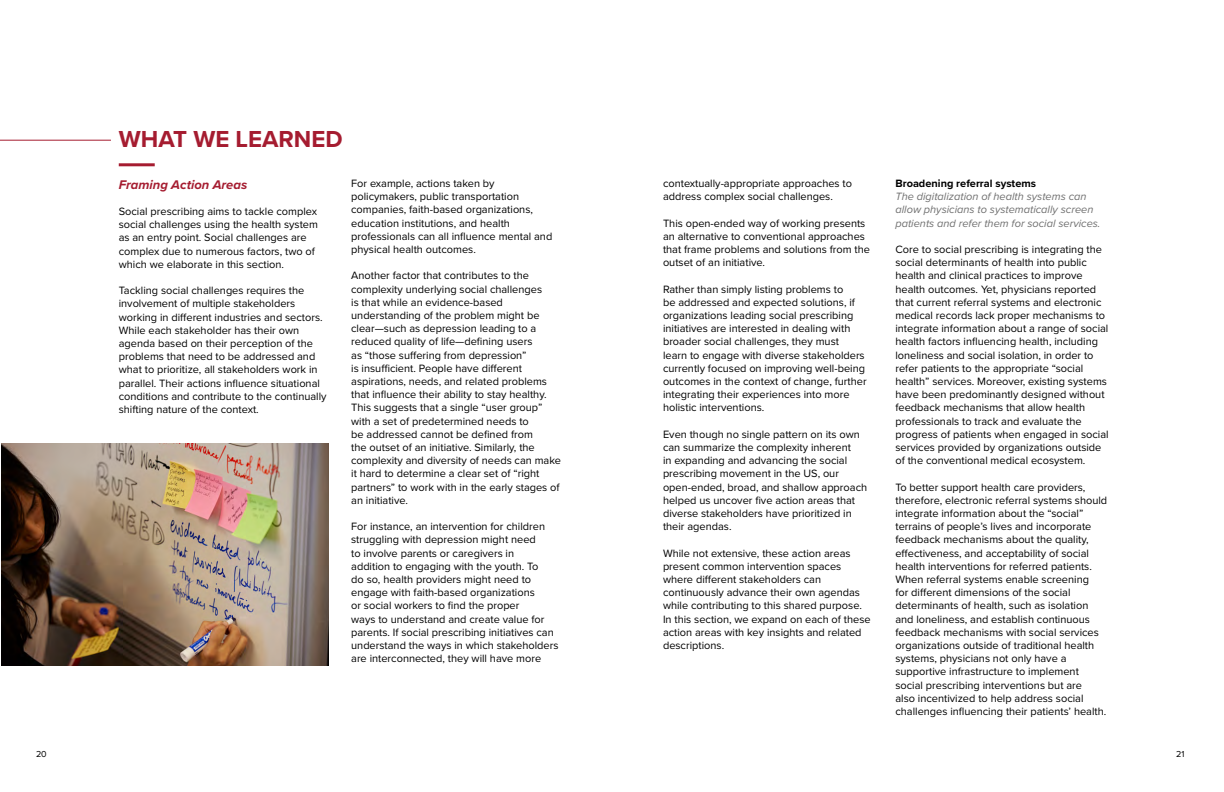
<style>
.page{position:relative;width:1224px;height:792px;background:#fff}
.page>*{position:absolute;margin:0;border:0;box-sizing:border-box;transform-origin:0 0}
.t1{font:700 24px "Proxima Nova";color:#a51c30}
.t2{font:italic 700 13px "Proxima Nova";color:#a51c30}
.t3{font:11px/13.2px "Proxima Nova";color:#000}
.t4{font:italic 11px/13.2px "Proxima Nova";color:#6f6f6f}
.t5{font:700 11px "Proxima Nova";color:#000}
.t6{font:9px "Proxima Nova";color:#000}
</style>
<div class="page">
<img style="left:1px;top:443px;width:328px;height:222px">
<hr style="left:0;top:140px;width:111px;height:1px;background:#a51c30">
<hr style="left:119px;top:163px;width:36px;height:3px;background:#a51c30">
<h1 class="t1" style="left:119px;top:121px;width:225px">WHAT WE LEARNED</h1>
<p class="t2" style="left:119px;top:175px;width:130px">Framing Action Areas</p>
<p class="t3" style="left:119px;top:204px;width:201px">Social prescribing aims to tackle complex social challenges using the health system as an entry point. Social challenges are complex due to numerous factors, two of which we elaborate in this section.</p>
<p class="t3" style="left:119px;top:283px;width:209px">Tackling social challenges requires the involvement of multiple stakeholders working in different industries and sectors.<br>While each stakeholder has their own agenda based on their perception of the problems that need to be addressed and what to prioritize, all stakeholders work in parallel. Their actions influence situational conditions and contribute to the continually shifting nature of the context.</p>
<p class="t3" style="left:351px;top:176px;width:203px">For example, actions taken by policymakers, public transportation companies, faith-based organizations, education institutions, and health professionals can all influence mental and physical health outcomes.</p>
<p class="t3" style="left:351px;top:269px;width:211px">Another factor that contributes to the complexity underlying social challenges<br>is that while an evidence-based understanding of the problem might be clear—such as depression leading to a reduced quality of life—defining users<br>as “those suffering from depression”<br>is insufficient. People have different aspirations, needs, and related problems that influence their ability to stay healthy.<br>This suggests that a single “user group” with a set of predetermined needs to<br>be addressed cannot be defined from<br>the outset of an initiative. Similarly, the complexity and diversity of needs can make it hard to determine a clear set of “right partners” to work with in the early stages of an initiative.</p>
<p class="t3" style="left:351px;top:520px;width:209px">For instance, an intervention for children struggling with depression might need<br>to involve parents or caregivers in<br>addition to engaging with the youth. To<br>do so, health providers might need to engage with faith-based organizations<br>or social workers to find the proper<br>ways to understand and create value for parents. If social prescribing initiatives can understand the ways in which stakeholders are interconnected, they will have more</p>
<p class="t3" style="left:663px;top:176px;width:191px">contextually-appropriate approaches to address complex social challenges.</p>
<p class="t3" style="left:663px;top:216px;width:208px">This open-ended way of working presents an alternative to conventional approaches that frame problems and solutions from the outset of an initiative.</p>
<p class="t3" style="left:663px;top:282px;width:205px">Rather than simply listing problems to<br>be addressed and expected solutions, if organizations leading social prescribing initiatives are interested in dealing with broader social challenges, they must<br>learn to engage with diverse stakeholders currently focused on improving well-being outcomes in the context of change, further integrating their experiences into more holistic interventions.</p>
<p class="t3" style="left:663px;top:427px;width:206px">Even though no single pattern on its own can summarize the complexity inherent<br>in expanding and advancing the social prescribing movement in the US, our open-ended, broad, and shallow approach helped us uncover five action areas that diverse stakeholders have prioritized in their agendas.</p>
<p class="t3" style="left:663px;top:546px;width:209px">While not extensive, these action areas present common intervention spaces where different stakeholders can continuously advance their own agendas while contributing to this shared purpose.<br>In this section, we expand on each of these action areas with key insights and related descriptions.</p>
<p class="t5" style="left:895px;top:175px;width:142px">Broadening referral systems</p>
<p class="t4" style="left:895px;top:190px;width:207px">The digitalization of health systems can allow physicians to systematically screen patients and refer them for social services.</p>
<p class="t3" style="left:895px;top:242px;width:215px">Core to social prescribing is integrating the social determinants of health into public health and clinical practices to improve health outcomes. Yet, physicians reported that current referral systems and electronic medical records lack proper mechanisms to integrate information about a range of social health factors influencing health, including loneliness and social isolation, in order to refer patients to the appropriate “social health” services. Moreover, existing systems have been predominantly designed without feedback mechanisms that allow health professionals to track and evaluate the progress of patients when engaged in social services provided by organizations outside of the conventional medical ecosystem.</p>
<p class="t3" style="left:895px;top:480px;width:213px">To better support health care providers, therefore, electronic referral systems should integrate information about the “social” terrains of people’s lives and incorporate feedback mechanisms about the quality, effectiveness, and acceptability of social health interventions for referred patients.<br>When referral systems enable screening<br>for different dimensions of the social determinants of health, such as isolation and loneliness, and establish continuous feedback mechanisms with social services organizations outside of traditional health systems, physicians not only have a supportive infrastructure to implement social prescribing interventions but are<br>also incentivized to help address social challenges influencing their patients’ health.</p>
<p class="t6" style="left:36px;top:747px;width:12px">20</p>
<p class="t6" style="left:1176px;top:747px;width:10px">21</p>
</div>
